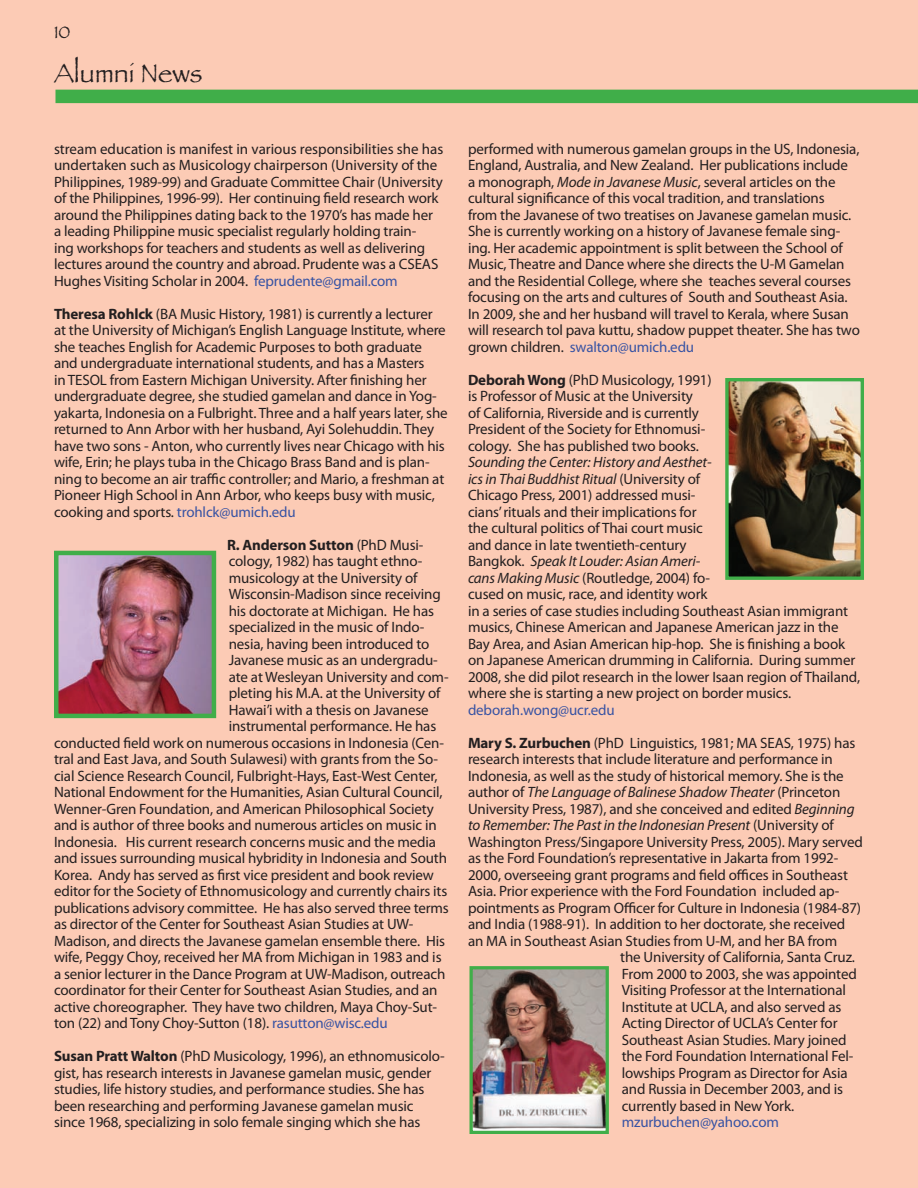
<style>
.page{position:relative;width:918px;height:1188px;background:#fccbb5}
.page>*{position:absolute;margin:0;border:0;box-sizing:border-box;transform-origin:0 0}
.t1{font:27px "Papyrus";color:#231f20}
.t2{font:18px "Papyrus";color:#231f20}
.t3{font:15px/16.5px "Myriad Pro";letter-spacing:-.01em;color:#231f20}
.t4{font:italic 15px "Myriad Pro";letter-spacing:-.01em;color:#231f20}
.t5{font:700 15px "Myriad Pro";letter-spacing:-.01em;color:#231f20}
.t6{font:15px "Myriad Pro";letter-spacing:-.01em;color:#3853a3}
.s1{color:#3853a3}
.s2{font-weight:700}
.s3{font-weight:400}
.s4{font-style:italic}
.s5{font-style:normal}
</style>
<div class="page">
<div style="left:56px;top:90px;width:862px;height:13px;background:#40ae49"></div>
<img style="left:729px;top:382px;width:131px;height:194px">
<div style="left:725px;top:378px;width:139px;height:202px;border:3px solid #40ae49"></div>
<img style="left:474px;top:970px;width:131px;height:160px">
<div style="left:470px;top:966px;width:139px;height:168px;border:3px solid #40ae49"></div>
<img style="left:59px;top:556px;width:152px;height:157px">
<div style="left:54px;top:551px;width:162px;height:167px;border:4px solid #40ae49"></div>
<p class="t2" style="left:54px;top:21px;width:18px">10</p>
<p class="t1" style="left:54px;top:57px;width:150px">Alumni News</p>
<p class="t3" style="left:54px;top:142px;width:391px">stream education is manifest in various responsibilities she has undertaken such as Musicology chairperson (University of the Philippines, 1989-99) and Graduate Committee Chair (University of the Philippines, 1996-99). Her continuing field research work around the Philippines dating back to the 1970’s has made her a leading Philippine music specialist regularly holding train-<br>ing workshops for teachers and students as well as delivering lectures around the country and abroad. Prudente was a CSEAS Hughes Visiting Scholar in 2004. <span class="s1">feprudente@gmail.com</span></p>
<p class="t3" style="left:54px;top:307px;width:395px"><span class="s2">Theresa Rohlck</span> (BA Music History, 1981) is currently a lecturer at the University of Michigan’s English Language Institute, where she teaches English for Academic Purposes to both graduate and undergraduate international students, and has a Masters<br>in TESOL from Eastern Michigan University. After finishing her undergraduate degree, she studied gamelan and dance in Yog&shy;yakarta, Indonesia on a Fulbright. Three and a half years later, she returned to Ann Arbor with her husband, Ayi Solehuddin. They have two sons - Anton, who currently lives near Chicago with his wife, Erin; he plays tuba in the Chicago Brass Band and is plan&shy;ning to become an air traffic controller; and Mario, a freshman at Pioneer High School in Ann Arbor, who keeps busy with music, cooking and sports. <span class="s1">trohlck@umich.edu</span></p>
<p class="t5" style="left:227px;top:539px;width:198px">R. Anderson Sutton <span class="s3">(PhD Musi-</span></p>
<p class="t3" style="left:229px;top:554px;width:195px">cology, 1982) has taught ethno-</p>
<p class="t3" style="left:229px;top:571px;width:190px">musicology at the University of</p>
<p class="t3" style="left:229px;top:587px;width:214px">Wisconsin-Madison since receiving</p>
<p class="t3" style="left:229px;top:604px;width:207px">his doctorate at Michigan. He has</p>
<p class="t3" style="left:229px;top:620px;width:197px">specialized in the music of Indo-</p>
<p class="t3" style="left:229px;top:637px;width:202px">nesia, having been introduced to</p>
<p class="t3" style="left:229px;top:653px;width:211px">Javanese music as an undergradu-</p>
<p class="t3" style="left:229px;top:670px;width:221px">ate at Wesleyan University and com-</p>
<p class="t3" style="left:229px;top:686px;width:213px">pleting his M.A. at the University of</p>
<p class="t3" style="left:229px;top:703px;width:202px">Hawai’i with a thesis on Javanese</p>
<p class="t3" style="left:229px;top:719px;width:209px">instrumental performance. He has</p>
<p class="t3" style="left:54px;top:736px;width:391px">conducted field work on numerous occasions in Indonesia (Cen-</p>
<p class="t3" style="left:54px;top:752px;width:386px">tral and East Java, and South Sulawesi) with grants from the So-</p>
<p class="t3" style="left:54px;top:769px;width:385px">cial Science Research Council, Fulbright-Hays, East-West Center,</p>
<p class="t3" style="left:54px;top:785px;width:390px">National Endowment for the Humanities, Asian Cultural Council,</p>
<p class="t3" style="left:54px;top:802px;width:381px">Wenner-Gren Foundation, and American Philosophical Society</p>
<p class="t3" style="left:54px;top:818px;width:384px">and is author of three books and numerous articles on music in</p>
<p class="t3" style="left:54px;top:835px;width:384px">Indonesia. His current research concerns music and the media</p>
<p class="t3" style="left:54px;top:851px;width:395px">and issues surrounding musical hybridity in Indonesia and South</p>
<p class="t3" style="left:54px;top:868px;width:381px">Korea. Andy has served as first vice president and book review</p>
<p class="t3" style="left:54px;top:884px;width:395px">editor for the Society of Ethnomusicology and currently chairs its</p>
<p class="t3" style="left:54px;top:901px;width:396px">publications advisory committee. He has also served three terms</p>
<p class="t3" style="left:54px;top:917px;width:361px">as director of the Center for Southeast Asian Studies at UW-</p>
<p class="t3" style="left:54px;top:934px;width:393px">Madison, and directs the Javanese gamelan ensemble there. His</p>
<p class="t3" style="left:54px;top:950px;width:389px">wife, Peggy Choy, received her MA from Michigan in 1983 and is</p>
<p class="t3" style="left:54px;top:967px;width:393px">a senior lecturer in the Dance Program at UW-Madison, outreach</p>
<p class="t3" style="left:54px;top:983px;width:385px">coordinator for their Center for Southeast Asian Studies, and an</p>
<p class="t3" style="left:54px;top:1000px;width:385px">active choreographer. They have two children, Maya Choy-Sut-</p>
<p class="t3" style="left:54px;top:1016px;width:335px">ton (22) and Tony Choy-Sutton (18). <span class="s1">rasutton@wisc.edu</span></p>
<p class="t3" style="left:54px;top:1049px;width:392px"><span class="s2">Susan Pratt Walton</span> (PhD Musicology, 1996), an ethnomusicolo&shy;gist, has research interests in Javanese gamelan music, gender studies, life history studies, and performance studies. She has been researching and performing Javanese gamelan music since 1968, specializing in solo female singing which she has</p>
<p class="t3" style="left:468px;top:142px;width:393px">performed with numerous gamelan groups in the US, Indonesia, England, Australia, and New Zealand. Her publications include<br>a monograph, <span class="s4">Mode in Javanese Music</span>, several articles on the cultural significance of this vocal tradition, and translations<br>from the Javanese of two treatises on Javanese gamelan music.<br>She is currently working on a history of Javanese female sing&shy;ing. Her academic appointment is split between the School of Music, Theatre and Dance where she directs the U-M Gamelan and the Residential College, where she teaches several courses focusing on the arts and cultures of South and Southeast Asia.<br>In 2009, she and her husband will travel to Kerala, where Susan will research tol pava kuttu, shadow puppet theater. She has two grown children. <span class="s1">swalton@umich.edu</span></p>
<p class="t3" style="left:468px;top:373px;width:394px"><span class="s2">Deborah Wong</span> (PhD Musicology, 1991)<br>is Professor of Music at the University<br>of California, Riverside and is currently<br>President of the Society for Ethnomusi-<br>cology. She has published two books.<br><span class="s4">Sounding the Center: History and Aesthet-<br>ics in Thai Buddhist Ritual</span> (University of<br>Chicago Press, 2001) addressed musi-<br>cians’ rituals and their implications for<br>the cultural politics of Thai court music<br>and dance in late twentieth-century<br>Bangkok. <span class="s4">Speak It Louder: Asian Ameri-<br>cans Making Music</span> (Routledge, 2004) fo-<br>cused on music, race, and identity work<br>in a series of case studies including Southeast Asian immigrant musics, Chinese American and Japanese American jazz in the Bay Area, and Asian American hip-hop. She is finishing a book on Japanese American drumming in California. During summer 2008, she did pilot research in the lower Isaan region of Thailand, where she is starting a new project on border musics. <span class="s1">deborah.wong@ucr.edu</span></p>
<p class="t3" style="left:468px;top:736px;width:389px"><span class="s2">Mary S. Zurbuchen</span> (PhD Linguistics, 1981; MA SEAS, 1975) has</p>
<p class="t3" style="left:468px;top:752px;width:366px">research interests that include literature and performance in</p>
<p class="t3" style="left:468px;top:769px;width:377px">Indonesia, as well as the study of historical memory. She is the</p>
<p class="t4" style="left:468px;top:786px;width:374px"><span class="s5">author of</span> The Language of Balinese Shadow Theater <span class="s5">(Princeton</span></p>
<p class="t3" style="left:468px;top:802px;width:388px">University Press, 1987), and she conceived and edited <span class="s4">Beginning</span></p>
<p class="t4" style="left:468px;top:819px;width:367px">to Remember: The Past in the Indonesian Present <span class="s5">(University of</span></p>
<p class="t3" style="left:468px;top:835px;width:397px">Washington Press/Singapore University Press, 2005). Mary served</p>
<p class="t3" style="left:468px;top:851px;width:372px">as the Ford Foundation’s representative in Jakarta from 1992-</p>
<p class="t3" style="left:468px;top:868px;width:382px">2000, overseeing grant programs and field offices in Southeast</p>
<p class="t3" style="left:468px;top:884px;width:373px">Asia. Prior experience with the Ford Foundation included ap-</p>
<p class="t3" style="left:468px;top:901px;width:395px">pointments as Program Officer for Culture in Indonesia (1984-87)</p>
<p class="t3" style="left:468px;top:917px;width:379px">and India (1988-91). In addition to her doctorate, she received</p>
<p class="t3" style="left:468px;top:934px;width:371px">an MA in Southeast Asian Studies from U-M, and her BA from</p>
<p class="t3" style="left:620px;top:950px;width:236px">the University of California, Santa Cruz.</p>
<p class="t3" style="left:622px;top:967px;width:237px">From 2000 to 2003, she was appointed</p>
<p class="t3" style="left:622px;top:983px;width:226px">Visiting Professor at the International</p>
<p class="t3" style="left:622px;top:1000px;width:221px">Institute at UCLA, and also served as</p>
<p class="t3" style="left:622px;top:1016px;width:217px">Acting Director of UCLA’s Center for</p>
<p class="t3" style="left:622px;top:1033px;width:226px">Southeast Asian Studies. Mary joined</p>
<p class="t3" style="left:622px;top:1049px;width:233px">the Ford Foundation International Fel-</p>
<p class="t3" style="left:622px;top:1066px;width:227px">lowships Program as Director for Asia</p>
<p class="t3" style="left:622px;top:1082px;width:223px">and Russia in December 2003, and is</p>
<p class="t3" style="left:622px;top:1099px;width:174px">currently based in New York.</p>
<p class="t6" style="left:622px;top:1116px;width:159px">mzurbuchen@yahoo.com</p>
</div>
